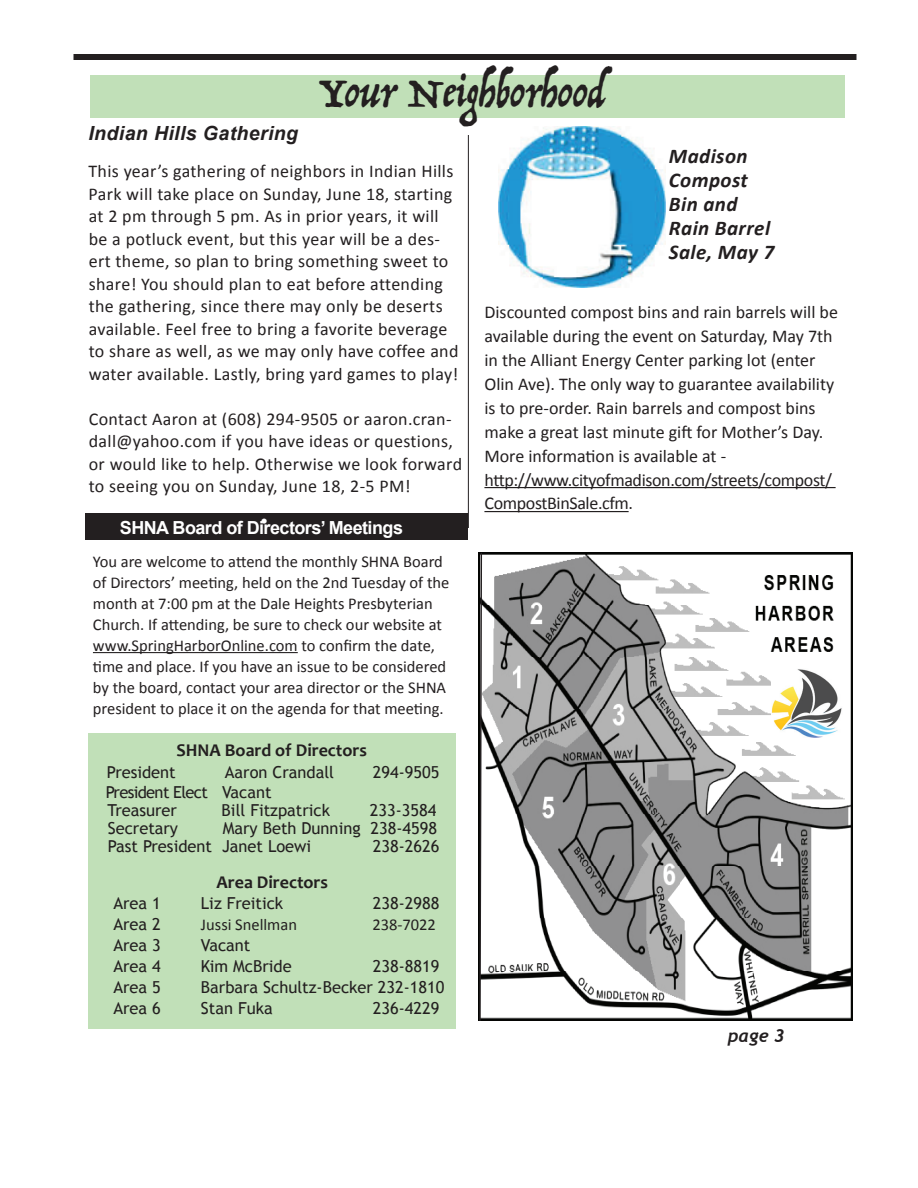
<style>
.page{position:relative;width:918px;height:1188px;background:#fff}
.page>*{position:absolute;margin:0;border:0;box-sizing:border-box;transform-origin:0 0}
.t1{font:45px "Trattatello";color:#231f20}
.t2{font:italic 700 21px/24px "Calibri";letter-spacing:.02em;color:#231f20}
.t3{font:italic 700 19.5px "Arial";letter-spacing:.02em;color:#231f20}
.t4{font:18px/22.5px "Calibri";letter-spacing:.01em;color:#231f20}
.t5{font:700 18px "Candara";color:#231f20}
.t6{font:700 18px "Arial";letter-spacing:-.03em;color:#fff}
.t7{font:italic 700 18px "Trebuchet";color:#231f20}
.t8{font:18px "Times";color:#fff}
.t9{font:16.5px/21px "Calibri";color:#231f20}
.t10{font:16.5px/18px "Trebuchet MS";color:#231f20}
.t11{font:16.5px/18px "Trebuchet MS";letter-spacing:-.04em;color:#231f20}
</style>
<div class="page">
<div style="left:86px;top:513px;width:382px;height:27px;background:#231f20"></div>
<hr style="left:468px;top:135px;width:1px;height:393px;background:#231f20">
<div style="left:88px;top:733px;width:368px;height:295px;background:#c1e0b8"></div>
<hr style="left:93px;top:652px;width:205px;height:1px;background:#231f20">
<img style="left:483px;top:553px;width:369px;height:468px">
<hr style="left:484px;top:487px;width:352px;height:1px;background:#231f20">
<hr style="left:484px;top:511px;width:145px;height:1px;background:#231f20">
<svg style="left:478px;top:552px;width:5px;height:469px"></svg>
<div style="left:90px;top:75px;width:755px;height:42px;background:#c1e0b8"></div>
<img style="left:771px;top:668px;width:72px;height:70px">
<img style="left:498px;top:126px;width:167px;height:162px">
<div style="left:74px;top:54px;width:782px;height:6px;background:#231f20"></div>
<h1 class="t1" style="left:319px;top:64px;width:287px">Your Neighborhood</h1>
<p class="t3" style="left:88px;top:120px;width:211px">Indian Hills Gathering</p>
<p class="t4" style="left:88px;top:160px;width:372px">This year’s gathering of neighbors in Indian Hills Park will take place on Sunday, June 18, starting at 2 pm through 5 pm. As in prior years, it will be a potluck event, but this year will be a des&shy;ert theme, so plan to bring something sweet to share! You should plan to eat before attending the gathering, since there may only be deserts available. Feel free to bring a favorite beverage to share as well, as we may only have coffee and water available. Lastly, bring yard games to play!</p>
<p class="t4" style="left:89px;top:408px;width:375px">Contact Aaron at (608) 294-9505 or aaron.cran&shy;dall@yahoo.com if you have ideas or questions, or would like to help. Otherwise we look forward to seeing you on Sunday, June 18, 2-5 PM!</p>
<p class="t2" style="left:669px;top:144px;width:107px">Madison<br>Compost<br>Bin and<br>Rain Barrel<br>Sale, May 7</p>
<p class="t4" style="left:484px;top:300px;width:355px;line-height:24px">Discounted compost bins and rain barrels will be available during the event on Saturday, May 7th in the Alliant Energy Center parking lot (enter Olin Ave). The only way to guarantee availability is to pre-order. Rain barrels and compost bins make a great last minute gift for Mother’s Day.<br>More information is available at - http://www.cityofmadison.com/streets/compost/ CompostBinSale.cfm.</p>
<p class="t8" style="left:261px;top:504px;width:8px">•</p>
<p class="t6" style="left:120px;top:516px;width:285px">SHNA Board of Directors’ Meetings</p>
<p class="t9" style="left:93px;top:551px;width:358px">You are welcome to attend the monthly SHNA Board of Directors’ meeting, held on the 2nd Tuesday of the month at 7:00 pm at the Dale Heights Presbyterian Church. If attending, be sure to check our website at www.SpringHarborOnline.com to confirm the date, time and place. If you have an issue to be considered by the board, contact your area director or the SHNA president to place it on the agenda for that meeting.</p>
<p class="t5" style="left:176px;top:739px;width:192px">SHNA Board of Directors</p>
<p class="t10" style="left:107px;top:764px;width:70px">President</p>
<p class="t10" style="left:225px;top:764px;width:111px">Aaron Crandall</p>
<p class="t10" style="left:373px;top:764px;width:68px">294-9505</p>
<p class="t11" style="left:106px;top:783px;width:167px">President Elect Vacant<br>Treasurer</p>
<p class="t10" style="left:222px;top:801px;width:110px">Bill Fitzpatrick</p>
<p class="t10" style="left:370px;top:801px;width:68px">233-3584</p>
<p class="t10" style="left:108px;top:819px;width:331px;text-indent:115px">Mary Beth Dunning 238-4598<br>Past President Janet Loewi</p>
<p class="t10" style="left:108px;top:819px;width:72px">Secretary</p>
<p class="t10" style="left:373px;top:837px;width:68px">238-2626</p>
<p class="t5" style="left:217px;top:871px;width:113px">Area Directors</p>
<p class="t10" style="left:113px;top:894px;width:49px">Area 1</p>
<p class="t10" style="left:201px;top:894px;width:84px">Liz Freitick</p>
<p class="t10" style="left:373px;top:894px;width:68px">238-2988</p>
<p class="t10" style="left:113px;top:915px;width:49px">Area 2</p>
<p class="t9" style="left:201px;top:914px;width:98px">Jussi Snellman</p>
<p class="t9" style="left:372px;top:914px;width:65px">238-7022</p>
<p class="t10" style="left:113px;top:936px;width:49px">Area 3</p>
<p class="t10" style="left:201px;top:936px;width:51px">Vacant</p>
<p class="t10" style="left:113px;top:957px;width:49px">Area 4</p>
<p class="t10" style="left:201px;top:957px;width:92px">Kim McBride</p>
<p class="t10" style="left:373px;top:957px;width:68px">238-8819</p>
<p class="t10" style="left:113px;top:978px;width:49px">Area 5</p>
<p class="t10" style="left:201px;top:978px;width:245px">Barbara Schultz-Becker 232-1810</p>
<p class="t10" style="left:113px;top:999px;width:49px">Area 6</p>
<p class="t10" style="left:201px;top:999px;width:73px">Stan Fuka</p>
<p class="t10" style="left:373px;top:999px;width:68px">236-4229</p>
<p class="t7" style="left:728px;top:1024px;width:58px">page 3</p>
</div>
